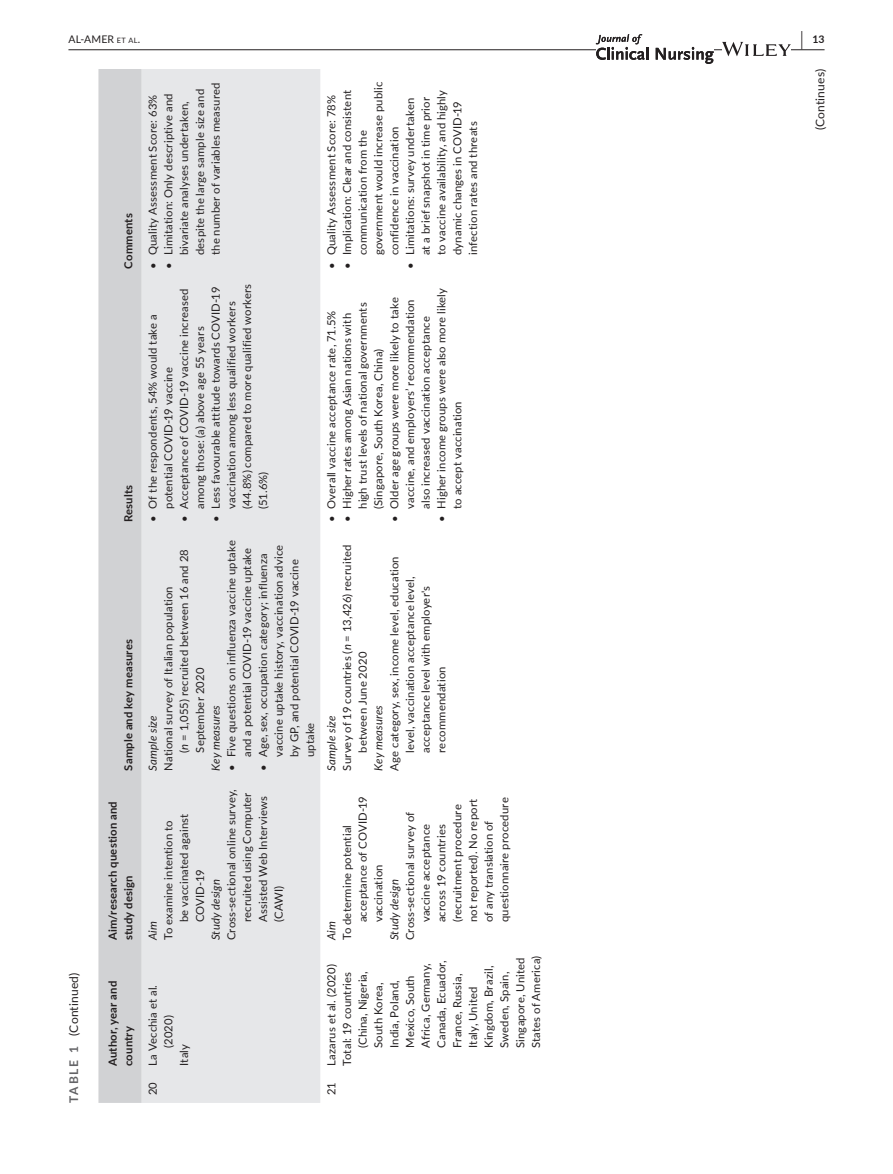
<style>
.page{position:relative;width:893px;height:1174px;background:#fff}
.page>*{position:absolute;margin:0;border:0;box-sizing:border-box;transform-origin:0 0}
.t1{font:12px "Lato";letter-spacing:.015em;color:#231f20}
.t2{font:11.25px/15.8px "Lato";letter-spacing:.015em;color:#231f20}
.t3{font:700 11.25px/15.8px "Lato";letter-spacing:.02em;color:#231f20}
.t4{font:italic 11.25px "Lato";letter-spacing:.015em;color:#231f20}
.t5{font:10.5px "Lato";letter-spacing:.02em;color:#231f20}
.t6{font:700 10.5px "Lato";color:#231f20}
.s1{font-size:7.35px}
.s2{font-size:19.5px}
.s3{font-weight:700;color:#636366}
.s4{font-style:italic}
</style>
<div class="page">
<hr style="left:68px;top:49px;width:756px;height:1px;background:#231f20">
<div style="left:596px;top:34px;width:118px;height:30px;background:#fff"></div>
<svg style="left:596px;top:34px;width:52px;height:26px"></svg>
<svg style="left:656px;top:47px;width:58px;height:17px"></svg>
<svg style="left:722px;top:42px;width:69px;height:14px"></svg>
<svg style="left:98px;top:69px;width:44px;height:1033px;background:#d6d7d8"></svg>
<div style="left:142px;top:69px;width:178px;height:1033px;background:#e6e7e9"></div>
<p class="t5" style="left:68px;top:31px;width:73px">AL-AMER <span class="s1">et al</span>.</p>
<p class="t6" style="left:801px;top:31px;width:25px"><span class="s2">|</span> 13</p>
<p class="t1" style="left:65px;top:1102px;width:132px;rotate:-90deg"><span class="s3">TABLE 1</span> (Continued)</p>
<p class="t3" style="left:120px;top:269px;width:57px;rotate:-90deg">Comments</p>
<p class="t3" style="left:120px;top:522px;width:39px;rotate:-90deg">Results</p>
<p class="t3" style="left:120px;top:770px;width:133px;rotate:-90deg">Sample and key measures</p>
<p class="t3" style="left:104px;top:940px;width:141px;rotate:-90deg">Aim/research question and study design</p>
<p class="t3" style="left:104px;top:1066px;width:87px;rotate:-90deg">Author, year and country</p>
<p class="t2" style="left:144px;top:269px;width:175px;rotate:-90deg">• Quality Assessment Score: 63%</p>
<p class="t2" style="left:160px;top:255px;width:174px;text-indent:-13px;rotate:-90deg">• Limitation: Only descriptive and bivariate analyses undertaken, despite the large sample size and the number of variables measured</p>
<p class="t2" style="left:176px;top:509px;width:222px;text-indent:-14px;rotate:-90deg">• Acceptance of COVID-19 vaccine increased among those: (a) above age 55 years</p>
<p class="t2" style="left:207px;top:509px;width:226px;text-indent:-14px;rotate:-90deg">• Less favourable attitude towards COVID-19 vaccination among less qualified workers (44.8%) compared to more qualified workers (51.6%)</p>
<p class="t2" style="left:144px;top:509px;width:196px;text-indent:-14px;rotate:-90deg">• Of the respondents, 54% would take a potential COVID-19 vaccine</p>
<p class="t2" style="left:223px;top:770px;width:232px;text-align:center;rotate:-90deg">• Five questions on influenza vaccine uptake and a potential COVID-19 vaccine uptake</p>
<p class="t2" style="left:255px;top:757px;width:214px;text-indent:-14px;rotate:-90deg">• Age, sex, occupation category; influenza vaccine uptake history, vaccination advice by GP, and potential COVID-19 vaccine uptake</p>
<p class="t2" style="left:160px;top:752px;width:205px;text-indent:-18px;rotate:-90deg">National survey of Italian population<br>(<span class="s4">n</span> = 1,055) recruited between 16 and 28<br>September 2020</p>
<p class="t4" style="left:208px;top:770px;width:67px;rotate:-90deg">Key measures</p>
<p class="t4" style="left:145px;top:770px;width:57px;rotate:-90deg">Sample size</p>
<p class="t2" style="left:223px;top:922px;width:135px;text-indent:-18px;rotate:-90deg">Cross-sectional online survey, recruited using Computer<br>Assisted Web Interviews (CAWI)</p>
<p class="t2" style="left:160px;top:922px;width:110px;text-indent:-18px;rotate:-90deg">To examine intention to be vaccinated against<br>COVID-19</p>
<p class="t4" style="left:208px;top:940px;width:62px;rotate:-90deg">Study design</p>
<p class="t4" style="left:145px;top:940px;width:20px;rotate:-90deg">Aim</p>
<p class="t2" style="left:144px;top:1066px;width:83px;rotate:-90deg">La Vecchia et al.</p>
<p class="t2" style="left:160px;top:1048px;width:34px;rotate:-90deg">(2020)</p>
<p class="t2" style="left:176px;top:1066px;width:24px;rotate:-90deg">Italy</p>
<p class="t2" style="left:144px;top:1095px;width:15px;rotate:-90deg">20</p>
<p class="t2" style="left:339px;top:255px;width:175px;text-indent:-13px;rotate:-90deg">• Implication: Clear and consistent communication from the government would increase public confidence in vaccination</p>
<p class="t2" style="left:402px;top:255px;width:167px;text-indent:-13px;rotate:-90deg">• Limitations: survey undertaken at a brief snapshot in time prior to vaccine availability, and highly dynamic changes in COVID-19 infection rates and threats</p>
<p class="t2" style="left:323px;top:269px;width:175px;rotate:-90deg">• Quality Assessment Score: 78%</p>
<p class="t2" style="left:323px;top:522px;width:213px;rotate:-90deg">• Overall vaccine acceptance rate, 71.5%</p>
<p class="t2" style="left:339px;top:509px;width:208px;text-indent:-14px;rotate:-90deg">• Higher rates among Asian nations with high trust levels of national governments (Singapore, South Korea, China)</p>
<p class="t2" style="left:386px;top:509px;width:213px;text-indent:-14px;rotate:-90deg">• Older age groups were more likely to take vaccine, and employers’ recommendation also increased vaccination acceptance</p>
<p class="t2" style="left:433px;top:509px;width:222px;text-indent:-14px;rotate:-90deg">• Higher income groups were also more likely to accept vaccination</p>
<p class="t2" style="left:339px;top:770px;width:227px;rotate:-90deg">Survey of 19 countries (<span class="s4">n</span> = 13,426) recruited</p>
<p class="t2" style="left:386px;top:752px;width:198px;text-indent:-18px;rotate:-90deg">Age category, sex, income level, education level, vaccination acceptance level, acceptance level with employer's recommendation</p>
<p class="t2" style="left:354px;top:752px;width:102px;rotate:-90deg">between June 2020</p>
<p class="t4" style="left:370px;top:770px;width:67px;rotate:-90deg">Key measures</p>
<p class="t4" style="left:323px;top:770px;width:57px;rotate:-90deg">Sample size</p>
<p class="t2" style="left:339px;top:922px;width:128px;text-indent:-18px;rotate:-90deg">To determine potential acceptance of COVID-19 vaccination</p>
<p class="t2" style="left:402px;top:922px;width:126px;text-indent:-18px;rotate:-90deg">Cross-sectional survey of vaccine acceptance across 19 countries (recruitment procedure not reported). No report of any translation of questionnaire procedure</p>
<p class="t4" style="left:386px;top:940px;width:62px;rotate:-90deg">Study design</p>
<p class="t4" style="left:323px;top:940px;width:20px;rotate:-90deg">Aim</p>
<p class="t2" style="left:512px;top:1048px;width:92px;rotate:-90deg">Singapore, United</p>
<p class="t2" style="left:528px;top:1048px;width:94px;rotate:-90deg">States of America)</p>
<p class="t2" style="left:323px;top:1066px;width:103px;rotate:-90deg">Lazarus et al. (2020)</p>
<p class="t2" style="left:339px;top:1066px;width:96px;rotate:-90deg">Total: 19 countries</p>
<p class="t2" style="left:354px;top:1048px;width:78px;rotate:-90deg">(China, Nigeria,</p>
<p class="t2" style="left:370px;top:1048px;width:67px;rotate:-90deg">South Korea,</p>
<p class="t2" style="left:386px;top:1048px;width:70px;rotate:-90deg">India, Poland,</p>
<p class="t2" style="left:402px;top:1048px;width:74px;rotate:-90deg">Mexico, South</p>
<p class="t2" style="left:417px;top:1048px;width:86px;rotate:-90deg">Africa, Germany,</p>
<p class="t2" style="left:433px;top:1048px;width:89px;rotate:-90deg">Canada, Ecuador,</p>
<p class="t2" style="left:480px;top:1048px;width:84px;rotate:-90deg">Kingdom, Brazil,</p>
<p class="t2" style="left:496px;top:1048px;width:78px;rotate:-90deg">Sweden, Spain,</p>
<p class="t2" style="left:449px;top:1048px;width:76px;rotate:-90deg">France, Russia,</p>
<p class="t2" style="left:465px;top:1048px;width:63px;rotate:-90deg">Italy, United</p>
<p class="t2" style="left:323px;top:1095px;width:14px;rotate:-90deg">21</p>
<p class="t1" style="left:812px;top:130px;width:63px;rotate:-90deg">(Continues)</p>
</div>
